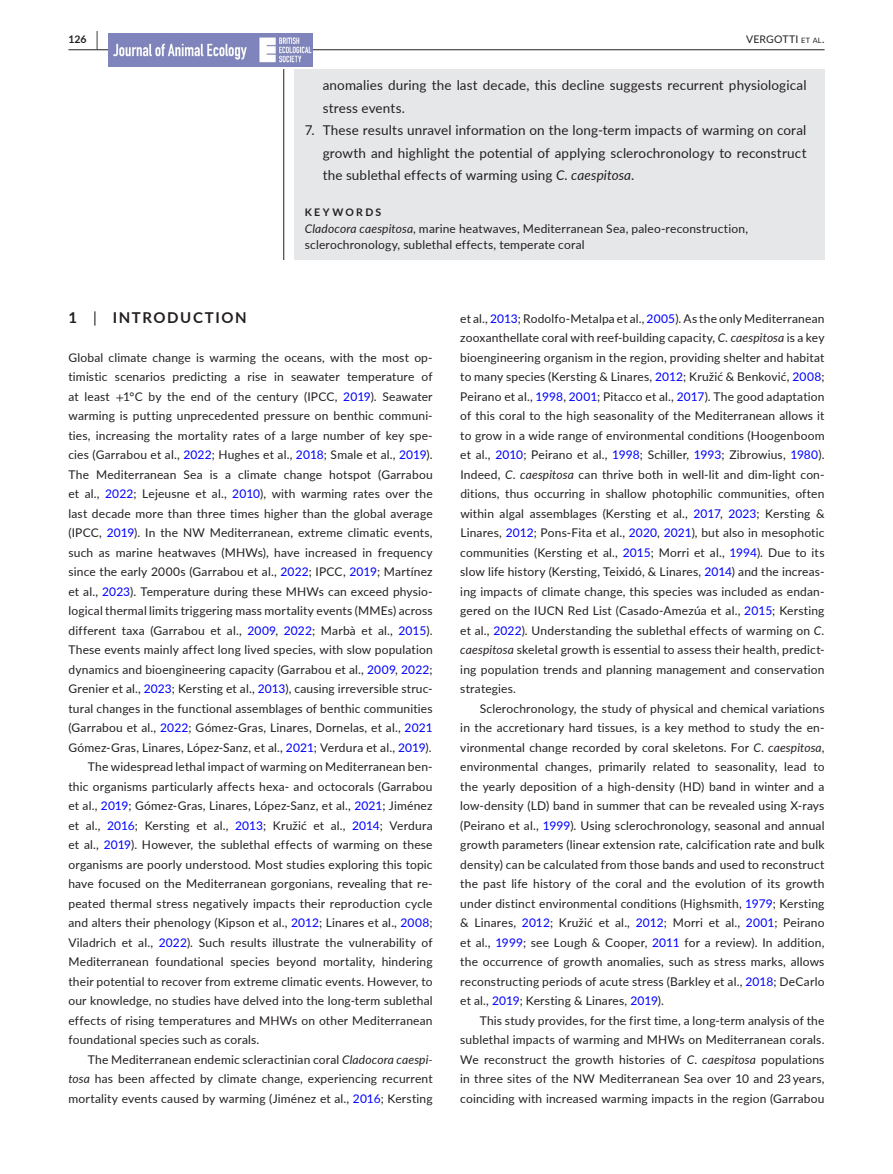
<style>
.page{position:relative;width:893px;height:1174px;background:#fff}
.page>*{position:absolute;margin:0;border:0;box-sizing:border-box;transform-origin:0 0}
.t1{font:700 15px "Lato";letter-spacing:.105em;color:#231f20}
.t2{font:13.5px/22.5px "Lato";letter-spacing:.01em;color:#231f20}
.t3{font:12px/19.5px "Lato";letter-spacing:.015em;color:#231f20;text-align:justify}
.t4{font:10.5px "Lato";letter-spacing:.02em;color:#231f20}
.t5{font:700 10.5px "Lato";letter-spacing:.22em;color:#231f20}
.s1{font-size:19.5px}
.s2{font-size:7.35px}
.s3{font-style:italic}
.s4{font-weight:400}
.s5{font-family:"STIX"}
.s6{color:#00f}
</style>
<div class="page">
<hr style="left:68px;top:49px;width:756px;height:1px;background:#231f20">
<img style="left:108px;top:33px;width:204px;height:33px">
<div style="left:294px;top:69px;width:530px;height:191px;background:#e6e7e9"></div>
<hr style="left:283px;top:69px;width:1px;height:191px;background:#231f20">
<p class="t5" style="left:68px;top:31px;width:31px">126 <span class="s1">|</span></p>
<p class="t4" style="left:746px;top:31px;width:80px">VERGOTTI <span class="s2">et al</span>.</p>
<p class="t2" style="left:323px;top:74px;width:485px">anomalies during the last decade, this decline suggests recurrent physiological stress events.</p>
<p class="t2" style="left:323px;top:119px;width:485px;text-align:justify;text-indent:-18px">7. These results unravel information on the long-term impacts of warming on coral growth and highlight the potential of applying sclerochronology to reconstruct the sublethal effects of warming using <span class="s3">C. caespitosa</span>.</p>
<p class="t5" style="left:305px;top:205px;width:78px">KEYWORDS</p>
<p class="t3" style="left:305px;top:220px;width:445px;line-height:16.5px"><span class="s3">Cladocora caespitosa</span>, marine heatwaves, Mediterranean Sea, paleo-reconstruction, sclerochronology, sublethal effects, temperate coral</p>
<p class="t1" style="left:68px;top:306px;width:180px">1 <span class="s4">|</span> INTRODUCTION</p>
<p class="t3" style="left:68px;top:347px;width:366px">Global climate change is warming the oceans, with the most op-</p>
<p class="t3" style="left:68px;top:366px;width:366px">timistic scenarios predicting a rise in seawater temperature of</p>
<p class="t3" style="left:68px;top:386px;width:366px">at least <span class="s5">+</span>1°C by the end of the century (IPCC, <span class="s6">2019</span>). Seawater</p>
<p class="t3" style="left:68px;top:405px;width:366px">warming is putting unprecedented pressure on benthic communi-</p>
<p class="t3" style="left:68px;top:425px;width:366px">ties, increasing the mortality rates of a large number of key spe-</p>
<p class="t3" style="left:68px;top:444px;width:366px">cies (Garrabou et al., <span class="s6">2022</span>; Hughes et al., <span class="s6">2018</span>; Smale et al., <span class="s6">2019</span>).</p>
<p class="t3" style="left:68px;top:464px;width:366px">The Mediterranean Sea is a climate change hotspot (Garrabou</p>
<p class="t3" style="left:68px;top:483px;width:366px">et al., <span class="s6">2022</span>; Lejeusne et al., <span class="s6">2010</span>), with warming rates over the</p>
<p class="t3" style="left:68px;top:503px;width:366px">last decade more than three times higher than the global average</p>
<p class="t3" style="left:68px;top:522px;width:366px">(IPCC, <span class="s6">2019</span>). In the NW Mediterranean, extreme climatic events,</p>
<p class="t3" style="left:68px;top:542px;width:366px">such as marine heatwaves (MHWs), have increased in frequency</p>
<p class="t3" style="left:68px;top:561px;width:366px">since the early 2000s (Garrabou et al., <span class="s6">2022</span>; IPCC, <span class="s6">2019</span>; Martínez</p>
<p class="t3" style="left:68px;top:581px;width:366px">et al., <span class="s6">2023</span>). Temperature during these MHWs can exceed physio-</p>
<p class="t3" style="left:68px;top:600px;width:366px">logical thermal limits triggering mass mortality events (MMEs) across</p>
<p class="t3" style="left:68px;top:620px;width:366px">different taxa (Garrabou et al., <span class="s6">2009</span>, <span class="s6">2022</span>; Marbà et al., <span class="s6">2015</span>).</p>
<p class="t3" style="left:68px;top:639px;width:366px">These events mainly affect long lived species, with slow population</p>
<p class="t3" style="left:68px;top:659px;width:366px">dynamics and bioengineering capacity (Garrabou et al., <span class="s6">2009</span>, <span class="s6">2022</span>;</p>
<p class="t3" style="left:68px;top:678px;width:366px">Grenier et al., <span class="s6">2023</span>; Kersting et al., <span class="s6">2013</span>), causing irreversible struc-</p>
<p class="t3" style="left:68px;top:698px;width:366px">tural changes in the functional assemblages of benthic communities</p>
<p class="t3" style="left:68px;top:717px;width:366px">(Garrabou et al., <span class="s6">2022</span>; Gómez-Gras, Linares, Dornelas, et al., <span class="s6">2021</span></p>
<p class="t3" style="left:68px;top:737px;width:365px">Gómez-Gras, Linares, López-Sanz, et al., <span class="s6">2021</span>; Verdura et al., <span class="s6">2019</span>).</p>
<p class="t3" style="left:88px;top:756px;width:346px">The widespread lethal impact of warming on Mediterranean ben-</p>
<p class="t3" style="left:68px;top:776px;width:366px">thic organisms particularly affects hexa- and octocorals (Garrabou</p>
<p class="t3" style="left:68px;top:795px;width:366px">et al., <span class="s6">2019</span>; Gómez-Gras, Linares, López-Sanz, et al., <span class="s6">2021</span>; Jiménez</p>
<p class="t3" style="left:68px;top:815px;width:366px">et al., <span class="s6">2016</span>; Kersting et al., <span class="s6">2013</span>; Kružić et al., <span class="s6">2014</span>; Verdura</p>
<p class="t3" style="left:68px;top:834px;width:366px">et al., <span class="s6">2019</span>). However, the sublethal effects of warming on these</p>
<p class="t3" style="left:68px;top:854px;width:366px">organisms are poorly understood. Most studies exploring this topic</p>
<p class="t3" style="left:68px;top:873px;width:366px">have focused on the Mediterranean gorgonians, revealing that re-</p>
<p class="t3" style="left:68px;top:893px;width:366px">peated thermal stress negatively impacts their reproduction cycle</p>
<p class="t3" style="left:68px;top:912px;width:366px">and alters their phenology (Kipson et al., <span class="s6">2012</span>; Linares et al., <span class="s6">2008</span>;</p>
<p class="t3" style="left:68px;top:932px;width:366px">Viladrich et al., <span class="s6">2022</span>). Such results illustrate the vulnerability of</p>
<p class="t3" style="left:68px;top:951px;width:366px">Mediterranean foundational species beyond mortality, hindering</p>
<p class="t3" style="left:68px;top:971px;width:366px">their potential to recover from extreme climatic events. However, to</p>
<p class="t3" style="left:68px;top:990px;width:366px">our knowledge, no studies have delved into the long-term sublethal</p>
<p class="t3" style="left:68px;top:1010px;width:366px">effects of rising temperatures and MHWs on other Mediterranean</p>
<p class="t3" style="left:68px;top:1029px;width:192px">foundational species such as corals.</p>
<p class="t3" style="left:88px;top:1049px;width:346px">The Mediterranean endemic scleractinian coral <span class="s3">Cladocora caespi-</span></p>
<p class="t3" style="left:68px;top:1068px;width:366px"><span class="s3">tosa</span> has been affected by climate change, experiencing recurrent</p>
<p class="t3" style="left:68px;top:1088px;width:366px">mortality events caused by warming (Jiménez et al., <span class="s6">2016</span>; Kersting</p>
<p class="t3" style="left:460px;top:308px;width:366px">et al., <span class="s6">2013</span>; Rodolfo-Metalpa et al., <span class="s6">2005</span>). As the only Mediterranean zooxanthellate coral with reef-building capacity, <span class="s3">C. caespitosa</span> is a key bioengineering organism in the region, providing shelter and habitat to many species (Kersting &amp; Linares, <span class="s6">2012</span>; Kružić &amp; Benković, <span class="s6">2008</span>; Peirano et al., <span class="s6">1998</span>, <span class="s6">2001</span>; Pitacco et al., <span class="s6">2017</span>). The good adaptation of this coral to the high seasonality of the Mediterranean allows it to grow in a wide range of environmental conditions (Hoogenboom et al., <span class="s6">2010</span>; Peirano et al., <span class="s6">1998</span>; Schiller, <span class="s6">1993</span>; Zibrowius, <span class="s6">1980</span>).<br>Indeed, <span class="s3">C. caespitosa</span> can thrive both in well-lit and dim-light con&shy;ditions, thus occurring in shallow photophilic communities, often within algal assemblages (Kersting et al., <span class="s6">2017</span>, <span class="s6">2023</span>; Kersting &amp; Linares, <span class="s6">2012</span>; Pons-Fita et al., <span class="s6">2020</span>, <span class="s6">2021</span>), but also in mesophotic communities (Kersting et al., <span class="s6">2015</span>; Morri et al., <span class="s6">1994</span>). Due to its slow life history (Kersting, Teixidó, &amp; Linares, <span class="s6">2014</span>) and the increas&shy;ing impacts of climate change, this species was included as endan&shy;gered on the IUCN Red List (Casado-Amezúa et al., <span class="s6">2015</span>; Kersting et al., <span class="s6">2022</span>). Understanding the sublethal effects of warming on <span class="s3">C. caespitosa</span> skeletal growth is essential to assess their health, predict&shy;ing population trends and planning management and conservation strategies.</p>
<p class="t3" style="left:460px;top:698px;width:366px;text-indent:20px">Sclerochronology, the study of physical and chemical variations in the accretionary hard tissues, is a key method to study the en&shy;vironmental change recorded by coral skeletons. For <span class="s3">C. caespitosa</span>, environmental changes, primarily related to seasonality, lead to the yearly deposition of a high-density (HD) band in winter and a low-density (LD) band in summer that can be revealed using X-rays (Peirano et al., <span class="s6">1999</span>). Using sclerochronology, seasonal and annual growth parameters (linear extension rate, calcification rate and bulk density) can be calculated from those bands and used to reconstruct the past life history of the coral and the evolution of its growth under distinct environmental conditions (Highsmith, <span class="s6">1979</span>; Kersting &amp; Linares, <span class="s6">2012</span>; Kružić et al., <span class="s6">2012</span>; Morri et al., <span class="s6">2001</span>; Peirano et al., <span class="s6">1999</span>; see Lough &amp; Cooper, <span class="s6">2011</span> for a review). In addition, the occurrence of growth anomalies, such as stress marks, allows reconstructing periods of acute stress (Barkley et al., <span class="s6">2018</span>; DeCarlo et al., <span class="s6">2019</span>; Kersting &amp; Linares, <span class="s6">2019</span>).</p>
<p class="t3" style="left:460px;top:1010px;width:366px;text-indent:20px">This study provides, for the first time, a long-term analysis of the sublethal impacts of warming and MHWs on Mediterranean corals.<br>We reconstruct the growth histories of <span class="s3">C. caespitosa</span> populations in three sites of the NW Mediterranean Sea over 10 and 23 years, coinciding with increased warming impacts in the region (Garrabou</p>
</div>
